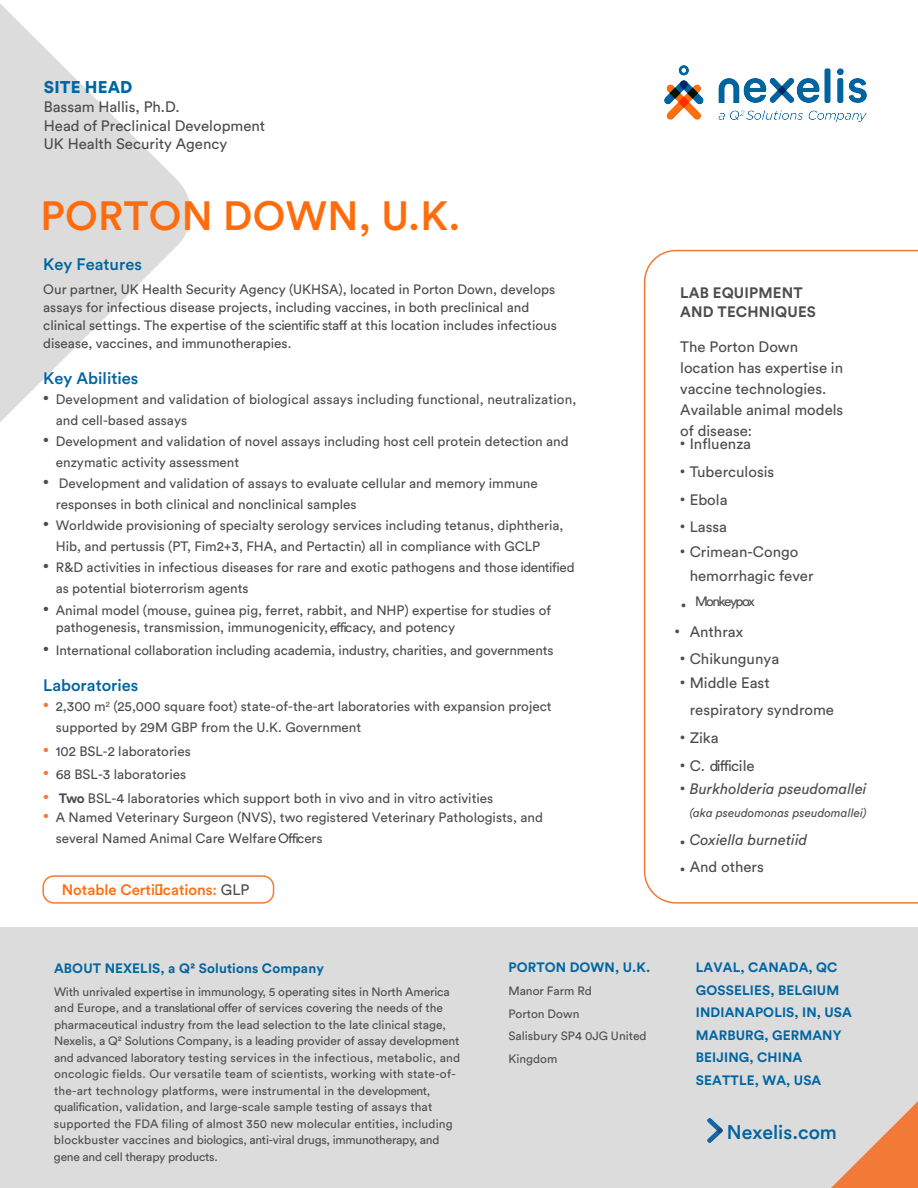
<style>
.page{position:relative;width:918px;height:1188px;background:#fff}
.page>*{position:absolute;margin:0;border:0;box-sizing:border-box;transform-origin:0 0}
.t1{font:500 40.5px "Circular Std";letter-spacing:.01em;color:#ff6c0e}
.t2{font:500 19.5px "Circular Std";color:#0065a1}
.t3{font:900 16.8px "Circular Std";letter-spacing:.01em;color:#0065a1}
.t4{font:500 16.5px "Circular Std";color:#0065a1}
.t5{font:15px/21px "Circular Std";color:#4d4d4f}
.t6{font:15px/18.8px "Circular Std";color:#4a4b4c}
.t7{font:italic 15px "Circular Std";color:#4d4d4f}
.t8{font:500 15px "Circular Std";color:#ff6c0e}
.t9{font:700 15px/19.5px "Circular Std";letter-spacing:.01em;color:#4d4d4f}
.t10{font:15px "Circular Std";letter-spacing:-.06em;color:#4d4d4f}
.t11{font:13.5px/21px "Circular Std";color:#4d4d4f}
.t12{font:13.5px/18px "Circular Std";color:#4a4b4c}
.t13{font:700 13.5px/22.5px "Circular Std";letter-spacing:.01em;color:#0065a1}
.t14{font:13.5px "Circular Std";letter-spacing:-.11em;color:#4d4d4f}
.t15{font:12px/16.5px "Circular Std";color:#4d4d4f}
.t16{font:italic 12px "Circular Std";color:#4d4d4f}
.t17{font:9px "Circular Std";color:#4d4d4f}
.s1{font-style:normal;font-size:9px}
.s2{font-size:9px}
.s3{font-weight:700}
.s4{color:#f37937}
.s5{font-weight:400;color:#4a4b4c}
</style>
<div class="page">
<svg style="left:0;top:3px;width:191px;height:419px;fill:#dddcdc"></svg>
<div style="left:0;top:927px;width:918px;height:261px;background:#dddcdc"></div>
<svg style="left:707px;top:1101px;width:211px;height:87px"></svg>
<img style="left:664px;top:65px;width:203px;height:56px">
<div style="left:42px;top:875px;width:232px;height:29px;border:2px solid #f37937;border-radius:11px"></div>
<svg style="left:644px;top:250px;width:274px;height:654px"></svg>
<img style="left:708px;top:1119px;width:14px;height:24px">
<p class="t3" style="left:44px;top:76px;width:90px">SITE HEAD</p>
<p class="t6" style="left:44px;top:97px;width:223px">Bassam Hallis, Ph.D.<br>Head of Preclinical Development<br>UK Health Security Agency</p>
<h1 class="t1" style="left:40px;top:190px;width:422px">PORTON DOWN, U.K.</h1>
<p class="t4" style="left:43px;top:254px;width:100px">Key Features</p>
<p class="t12" style="left:43px;top:280px;width:515px">Our partner, UK Health Security Agency (UKHSA), located in Porton Down, develops assays for infectious disease projects, including vaccines, in both preclinical and clinical settings. The expertise of the scientific staff at this location includes infectious disease, vaccines, and immunotherapies.</p>
<p class="t4" style="left:43px;top:368px;width:97px">Key Abilities</p>
<p class="t9" style="left:680px;top:282px;width:137px">LAB EQUIPMENT<br>AND TECHNIQUES</p>
<p class="t5" style="left:680px;top:336px;width:165px">The Porton Down location has expertise in vaccine technologies.<br>Available animal models of disease:</p>
<p class="t5" style="left:680px;top:433px;width:72px"><sup>•</sup> Infl uenza</p>
<p class="t5" style="left:680px;top:461px;width:96px"><sup>•</sup> Tuberculosis</p>
<p class="t5" style="left:680px;top:489px;width:49px"><sup>•</sup> Ebola</p>
<p class="t5" style="left:680px;top:517px;width:48px"><sup>•</sup> Lassa</p>
<p class="t5" style="left:690px;top:539px;width:125px;line-height:24px;text-indent:-9px"><sup>•</sup> Crimean-Congo hemorrhagic fever</p>
<p class="t11" style="left:56px;top:388px;width:522px;text-indent:-13px"><sup>•</sup> Development and validation of biological assays including functional, neutralization, and cell-based assays</p>
<p class="t11" style="left:56px;top:430px;width:515px;text-indent:-13px"><sup>•</sup> Development and validation of novel assays including host cell protein detection and enzymatic activity assessment</p>
<p class="t11" style="left:56px;top:472px;width:484px;text-indent:-13px"><sup>•</sup> Development and validation of assays to evaluate cellular and memory immune responses in both clinical and nonclinical samples</p>
<p class="t11" style="left:56px;top:514px;width:509px;text-indent:-13px"><sup>•</sup> Worldwide provisioning of specialty serology services including tetanus, diphtheria,<br>Hib, and pertussis (PT, Fim2+3, FHA, and Pertactin) all in compliance with GCLP</p>
<p class="t11" style="left:56px;top:556px;width:520px;text-indent:-13px"><sup>•</sup> R&amp;D activities in infectious diseases for rare and exotic pathogens and those identified as potential bioterrorism agents</p>
<p class="t14" style="left:695px;top:593px;width:61px">Monkeypox</p>
<p class="t11" style="left:43px;top:600px;width:509px"><sup>•</sup> Animal model (mouse, guinea pig, ferret, rabbit, and NHP) expertise for studies of</p>
<p class="t17" style="left:681px;top:599px;width:6px">•</p>
<p class="t11" style="left:56px;top:617px;width:401px">pathogenesis, transmission, immunogenicity, efficacy, and potency</p>
<p class="t5" style="left:675px;top:621px;width:70px"><sup>•</sup> Anthrax</p>
<p class="t5" style="left:680px;top:649px;width:101px"><sup>•</sup> Chikungunya</p>
<p class="t5" style="left:690px;top:670px;width:146px;line-height:27px;text-indent:-9px"><sup>•</sup> Middle East respiratory syndrome</p>
<p class="t5" style="left:680px;top:727px;width:40px"><sup>•</sup> Zika</p>
<p class="t10" style="left:680px;top:757px;width:76px"><sup>•</sup> C. difficile</p>
<p class="t7" style="left:680px;top:780px;width:188px"><sup>•</sup> Burkholderia pseudomallei</p>
<p class="t16" style="left:690px;top:805px;width:178px">(aka pseudomonas pseudomallei)</p>
<p class="t7" style="left:680px;top:830px;width:129px"><span class="s1">•</span> Coxiella burnetiid</p>
<p class="t5" style="left:680px;top:857px;width:85px"><span class="s2">•</span> And others</p>
<p class="t11" style="left:43px;top:640px;width:512px"><sup>•</sup> International collaboration including academia, industry, charities, and governments</p>
<p class="t4" style="left:43px;top:675px;width:97px">Laboratories</p>
<p class="t11" style="left:56px;top:696px;width:497px;text-indent:-13px"><sup>•</sup> 2,300 m<sup>2</sup> (25,000 square foot) state-of-the-art laboratories with expansion project supported by 29M GBP from the U.K. Government</p>
<p class="t11" style="left:43px;top:740px;width:149px"><sup>•</sup> 102 BSL-2 laboratories</p>
<p class="t11" style="left:43px;top:764px;width:145px"><sup>•</sup> 68 BSL-3 laboratories</p>
<p class="t11" style="left:43px;top:787px;width:452px"><sup>•</sup> <span class="s3">Two</span> BSL-4 laboratories which support both in vivo and in vitro activities</p>
<p class="t11" style="left:56px;top:807px;width:489px;text-indent:-13px"><sup>•</sup> A Named Veterinary Surgeon (NVS), two registered Veterinary Pathologists, and several Named Animal Care WelfareOfficers</p>
<p class="t8" style="left:62px;top:880px;width:189px">Notable Certifications<span class="s4">:</span> <span class="s5">GLP</span></p>
<p class="t13" style="left:54px;top:956px;width:271px">ABOUT NEXELIS, a Q² Solutions Company</p>
<p class="t15" style="left:54px;top:983px;width:408px">With unrivaled expertise in immunology, 5 operating sites in North America and Europe, and a translational offer of services covering the needs of the pharmaceutical industry from the lead selection to the late clinical stage, Nexelis, a Q² Solutions Company, is a leading provider of assay development and advanced laboratory testing services in the infectious, metabolic, and oncologic fields. Our versatile team of scientists, working with state-of&shy;the-art technology platforms, were instrumental in the development, qualification, validation, and large-scale sample testing of assays that supported the FDA filing of almost 350 new molecular entities, including blockbuster vaccines and biologics, anti-viral drugs, immunotherapy, and gene and cell therapy products.</p>
<p class="t13" style="left:508px;top:956px;width:143px">PORTON DOWN, U.K.</p>
<p class="t15" style="left:508px;top:980px;width:140px;line-height:22.5px">Manor Farm Rd<br>Porton Down<br>Salisbury SP4 0JG United<br>Kingdom</p>
<p class="t13" style="left:696px;top:956px;width:158px">LAVAL, CANADA, QC<br>GOSSELIES, BELGIUM<br>INDIANAPOLIS, IN, USA<br>MARBURG, GERMANY<br>BEIJING, CHINA<br>SEATTLE, WA, USA</p>
<h2 class="t2" style="left:727px;top:1120px;width:112px">Nexelis.com</h2>
</div>
